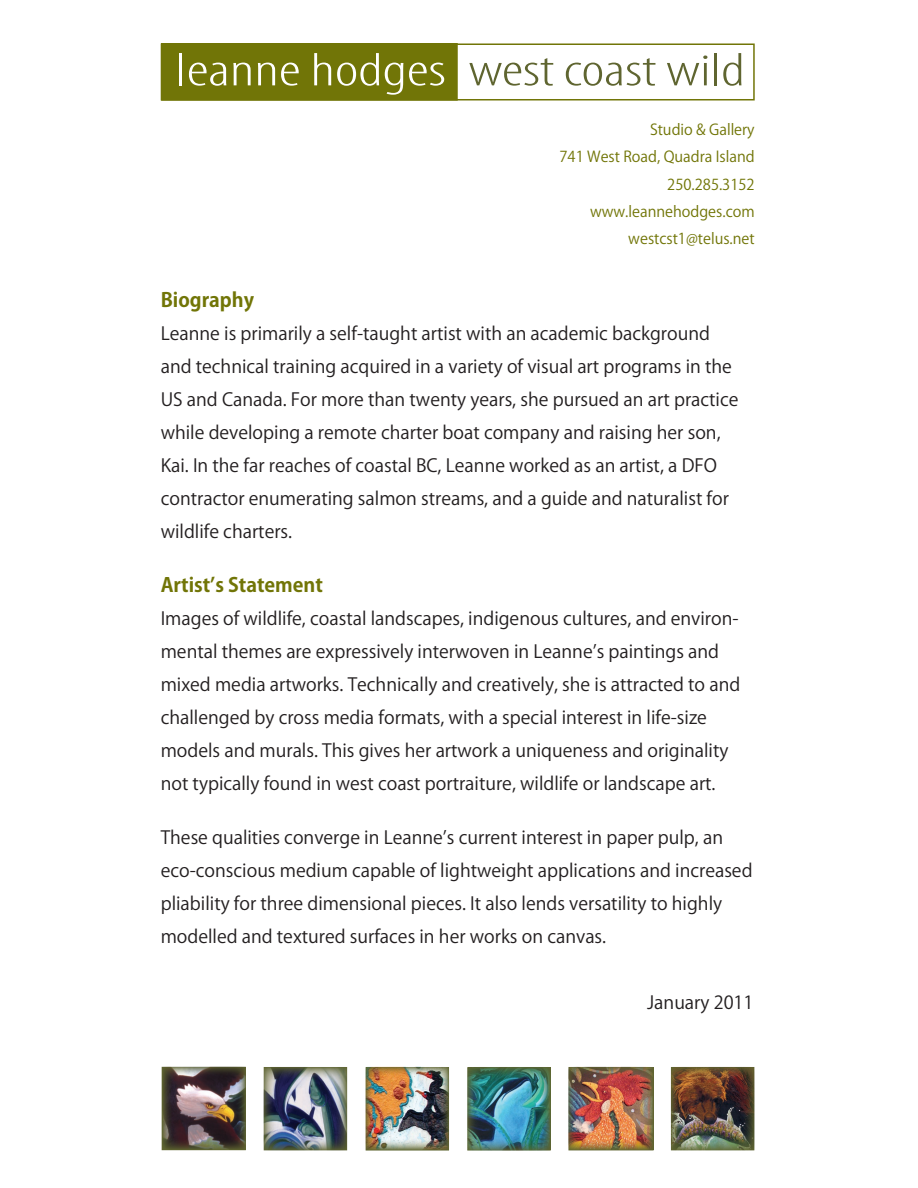
<style>
.page{position:relative;width:918px;height:1188px;background:#fff}
.page>*{position:absolute;margin:0;border:0;box-sizing:border-box;transform-origin:0 0}
.t1{font:300 condensed 46.65px "Myriad Pro";letter-spacing:-.005em;color:#5f6530;scale:1.39 1}
.t2{font:700 19.5px "Koz Go Std";color:#717507}
.t3{font:18px/33px "Koz Go Std";color:#231f20}
.t4{font:15px/27.3px "Koz Go Std";color:#717507;text-align:right}
.s1{color:#fff}
</style>
<div class="page">
<div style="left:162px;top:44px;width:295px;height:56px;background:#717507"></div>
<div style="left:161px;top:43px;width:297px;height:58px;border:1px solid #717507"></div>
<div style="left:161px;top:43px;width:594px;height:57px;border:2px solid #717507"></div>
<img style="left:671px;top:1067px;width:83px;height:83px">
<img style="left:264px;top:1067px;width:83px;height:83px">
<img style="left:162px;top:1067px;width:83px;height:83px">
<div style="left:467px;top:1067px;width:84px;height:84px;border:1px solid #5f6530"></div>
<img style="left:467px;top:1067px;width:83px;height:83px">
<img style="left:568px;top:1067px;width:85px;height:83px">
<img style="left:365px;top:1067px;width:84px;height:83px">
<h1 class="t1" style="left:176px;top:45px;width:411px"><span class="s1">leanne hodges</span> west coast wild</h1>
<p class="t4" style="left:559px;top:116px;width:197px">Studio &amp; Gallery<br>741 West Road, Quadra Island<br>250.285.3152 www.leannehodges.com westcst1@telus.net</p>
<p class="t2" style="left:161px;top:287px;width:95px">Biography</p>
<p class="t3" style="left:161px;top:317px;width:579px">Leanne is primarily a self-taught artist with an academic background and technical training acquired in a variety of visual art programs in the US and Canada. For more than twenty years, she pursued an art practice while developing a remote charter boat company and raising her son, Kai. In the far reaches of coastal BC, Leanne worked as an artist, a DFO contractor enumerating salmon streams, and a guide and naturalist for wildlife charters.</p>
<p class="t2" style="left:161px;top:572px;width:164px">Artistʼs Statement</p>
<p class="t3" style="left:161px;top:602px;width:581px">Images of wildlife, coastal landscapes, indigenous cultures, and environ&shy;mental themes are expressively interwoven in Leanneʼs paintings and mixed media artworks. Technically and creatively, she is attracted to and challenged by cross media formats, with a special interest in life-size models and murals. This gives her artwork a uniqueness and originality not typically found in west coast portraiture, wildlife or landscape art.</p>
<p class="t3" style="left:161px;top:821px;width:593px">These qualities converge in Leanneʼs current interest in paper pulp, an eco-conscious medium capable of lightweight applications and increased pliability for three dimensional pieces. It also lends versatility to highly modelled and textured surfaces in her works on canvas.</p>
<p class="t3" style="left:647px;top:986px;width:108px">January 2011</p>
</div>
